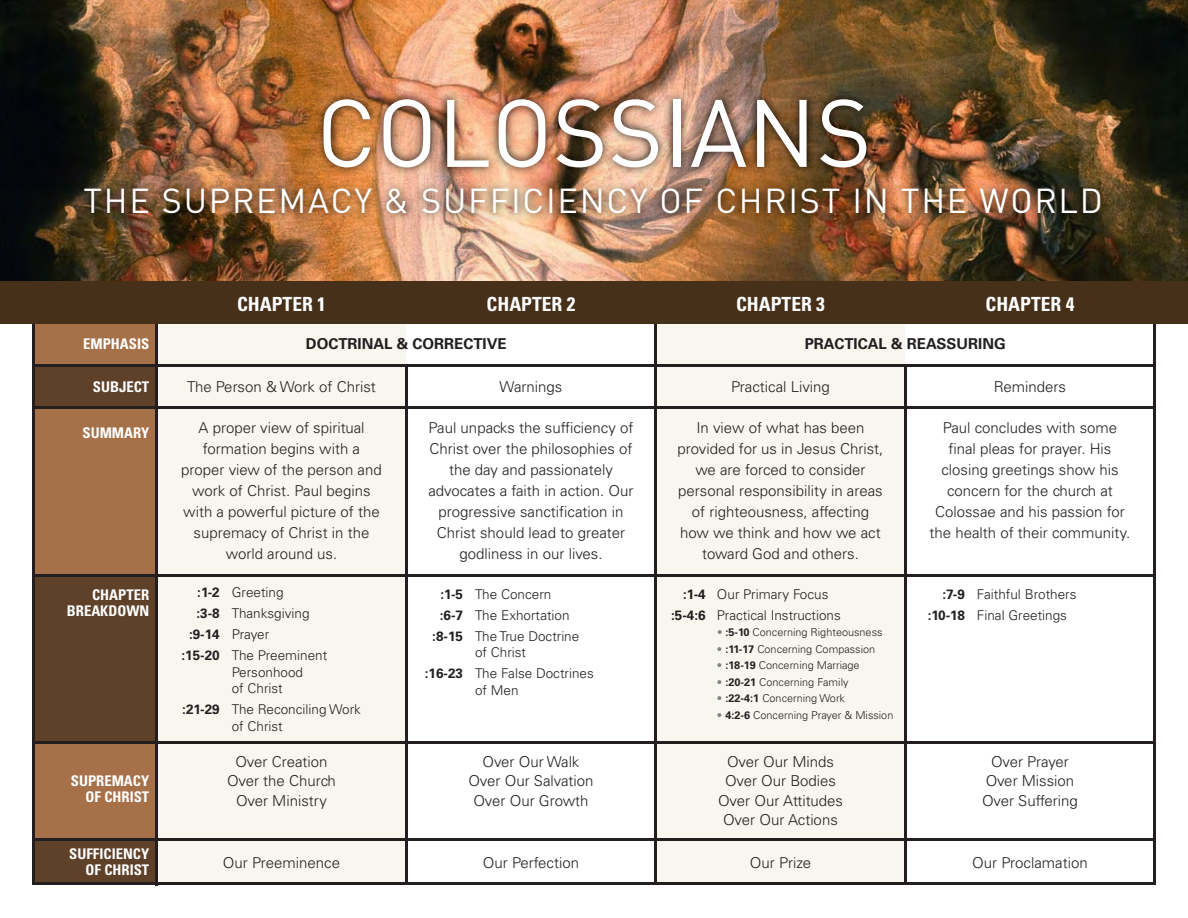
<style>
.page{position:relative;width:1188px;height:918px;background:#fff}
.page>*{position:absolute;margin:0;border:0;box-sizing:border-box;transform-origin:0 0}
.t1{font:94.2px "DIN";color:#fff}
.t2{font:34.2px "DIN";letter-spacing:.05em;color:#fff}
.t3{font:700 condensed 19.5px "Univers";color:#fff}
.t4{font:300 15px/21px "Univers";color:#231f20;text-align:center}
.t5{font:700 15px "Univers";color:#231f20}
.t6{font:700 condensed 14.7px/15.9px "Univers";color:#fff;text-align:right}
.t7{font:300 13.5px/21px "Univers";color:#231f20}
.t8{font:300 10.8px "Univers";color:#231f20}
.s1{font-weight:700}
.s2{color:#808285}
</style>
<div class="page">
<img style="left:0;top:0;width:1188px;height:282px">
<div style="left:157px;top:324px;width:249px;height:558px;background:#f7f7f0"></div>
<div style="left:656px;top:324px;width:249px;height:558px;background:#f7f7f0"></div>
<div style="left:33px;top:323px;width:125px;height:561px;background:#a67048"></div>
<div style="left:33px;top:366px;width:124px;height:41px;background:#5f412a"></div>
<div style="left:33px;top:576px;width:124px;height:166px;background:#5f412a"></div>
<div style="left:33px;top:840px;width:124px;height:44px;background:#5f412a"></div>
<hr style="left:155px;top:324px;width:3px;height:561px;background:#231f20">
<hr style="left:32px;top:323px;width:3px;height:562px;background:#231f20">
<hr style="left:33px;top:364px;width:1122px;height:3px;background:#231f20">
<hr style="left:33px;top:406px;width:1122px;height:3px;background:#231f20">
<hr style="left:33px;top:574px;width:1122px;height:3px;background:#231f20">
<hr style="left:33px;top:741px;width:1122px;height:3px;background:#231f20">
<hr style="left:33px;top:838px;width:1122px;height:3px;background:#231f20">
<hr style="left:33px;top:882px;width:1122px;height:3px;background:#231f20">
<hr style="left:654px;top:324px;width:3px;height:560px;background:#231f20">
<hr style="left:405px;top:366px;width:3px;height:518px;background:#231f20">
<hr style="left:904px;top:366px;width:3px;height:518px;background:#231f20">
<hr style="left:1153px;top:323px;width:3px;height:562px;background:#231f20">
<div style="left:0;top:282px;width:1188px;height:42px;background:#46301a"></div>
<img style="left:70px;top:72px;width:1050px;height:164px">
<h1 class="t1" style="left:316px;top:74px;width:557px">COLOSSIANS</h1>
<h2 class="t2" style="left:83px;top:179px;width:1021px">THE SUPREMACY &amp; SUFFICIENCY OF CHRIST IN THE WORLD</h2>
<h3 class="t3" style="left:237px;top:292px;width:90px">CHAPTER 1</h3>
<h3 class="t3" style="left:487px;top:292px;width:90px">CHAPTER 2</h3>
<h3 class="t3" style="left:736px;top:292px;width:90px">CHAPTER 3</h3>
<h3 class="t3" style="left:986px;top:292px;width:90px">CHAPTER 4</h3>
<p class="t6" style="left:83px;top:336px;width:68px">EMPHASIS</p>
<p class="t5" style="left:306px;top:335px;width:202px">DOCTRINAL &amp; CORRECTIVE</p>
<p class="t5" style="left:805px;top:335px;width:203px">PRACTICAL &amp; REASSURING</p>
<p class="t6" style="left:93px;top:378px;width:58px">SUBJECT</p>
<p class="t6" style="left:83px;top:424px;width:68px">SUMMARY</p>
<p class="t4" style="left:187px;top:376px;width:190px">The Person &amp; Work of Christ</p>
<p class="t4" style="left:500px;top:376px;width:64px">Warnings</p>
<p class="t4" style="left:731px;top:376px;width:100px">Practical Living</p>
<p class="t4" style="left:994px;top:376px;width:74px">Reminders</p>
<p class="t4" style="left:428px;top:418px;width:207px">Paul unpacks the sufficiency of<br>Christ over the philosophies of the day and passionately advocates a faith in action. Our progressive sanctification in<br>Christ should lead to greater godliness in our lives.</p>
<p class="t4" style="left:678px;top:418px;width:207px">In view of what has been provided for us in Jesus Christ, we are forced to consider personal responsibility in areas of righteousness, affecting how we think and how we act toward God and others.</p>
<p class="t4" style="left:930px;top:418px;width:202px">Paul concludes with some final pleas for prayer. His closing greetings show his concern for the church at<br>Colossae and his passion for the health of their community.</p>
<p class="t4" style="left:181px;top:418px;width:202px">A proper view of spiritual formation begins with a proper view of the person and work of Christ. Paul begins with a powerful picture of the supremacy of Christ in the world around us.</p>
<p class="t6" style="left:67px;top:587px;width:84px">CHAPTER<br>BREAKDOWN</p>
<p class="t6" style="left:71px;top:773px;width:80px">SUPREMACY<br>OF CHRIST</p>
<p class="t6" style="left:69px;top:846px;width:82px">SUFFICIENCY<br>OF CHRIST</p>
<p class="t7" style="left:197px;top:582px;width:88px"><span class="s1">:1-2</span> Greeting</p>
<p class="t7" style="left:197px;top:603px;width:115px"><span class="s1">:3-8</span> Thanksgiving</p>
<p class="t7" style="left:189px;top:624px;width:82px"><span class="s1">:9-14</span> Prayer</p>
<p class="t7" style="left:182px;top:645px;width:147px"><span class="s1">:15-20</span> The Preeminent</p>
<p class="t7" style="left:232px;top:664px;width:73px;line-height:16.5px">Personhood of Christ</p>
<p class="t7" style="left:232px;top:701px;width:131px;line-height:16.5px;text-indent:-50px"><span class="s1">:21-29</span> The Reconciling Work of Christ</p>
<p class="t7" style="left:441px;top:584px;width:112px"><span class="s1">:1-5</span> The Concern</p>
<p class="t7" style="left:440px;top:605px;width:131px"><span class="s1">:6-7</span> The Exhortation</p>
<p class="t7" style="left:432px;top:626px;width:149px"><span class="s1">:8-15</span> The True Doctrine</p>
<p class="t7" style="left:425px;top:642px;width:171px;text-indent:50px">of Christ<br><span class="s1">:16-23</span> The False Doctrines</p>
<p class="t7" style="left:475px;top:680px;width:45px">of Men</p>
<p class="t7" style="left:671px;top:584px;width:171px;text-align:center"><span class="s1">:1-4</span> Our Primary Focus <span class="s1">:5-4:6</span> Practical Instructions</p>
<p class="t8" style="left:717px;top:626px;width:167px"><span class="s2">•</span> <span class="s1">:5-10</span> Concerning Righteousness</p>
<p class="t8" style="left:717px;top:643px;width:160px"><span class="s2">•</span> <span class="s1">:11-17</span> Concerning Compassion</p>
<p class="t8" style="left:717px;top:659px;width:144px"><span class="s2">•</span> <span class="s1">:18-19</span> Concerning Marriage</p>
<p class="t8" style="left:717px;top:676px;width:133px"><span class="s2">•</span> <span class="s1">:20-21</span> Concerning Family</p>
<p class="t8" style="left:717px;top:692px;width:130px"><span class="s2">•</span> <span class="s1">:22-4:1</span> Concerning Work</p>
<p class="t8" style="left:717px;top:709px;width:178px"><span class="s2">•</span> <span class="s1">4:2-6</span> Concerning Prayer &amp; Mission</p>
<p class="t7" style="left:928px;top:584px;width:150px;text-indent:15px"><span class="s1">:7-9</span> Faithful Brothers <span class="s1">:10-18</span> Final Greetings</p>
<p class="t4" style="left:227px;top:751px;width:110px;line-height:19.5px">Over Creation<br>Over the Church<br>Over Ministry</p>
<p class="t4" style="left:469px;top:751px;width:127px;line-height:19.5px">Over Our Walk<br>Over Our Salvation<br>Over Our Growth</p>
<p class="t4" style="left:718px;top:751px;width:126px;line-height:19.5px">Over Our Minds<br>Over Our Bodies<br>Over Our Attitudes<br>Over Our Actions</p>
<p class="t4" style="left:982px;top:751px;width:97px;line-height:19.5px">Over Prayer<br>Over Mission<br>Over Suffering</p>
<p class="t4" style="left:223px;top:852px;width:119px">Our Preeminence</p>
<p class="t4" style="left:483px;top:852px;width:98px">Our Perfection</p>
<p class="t4" style="left:750px;top:852px;width:63px">Our Prize</p>
<p class="t4" style="left:972px;top:852px;width:117px">Our Proclamation</p>
</div>
